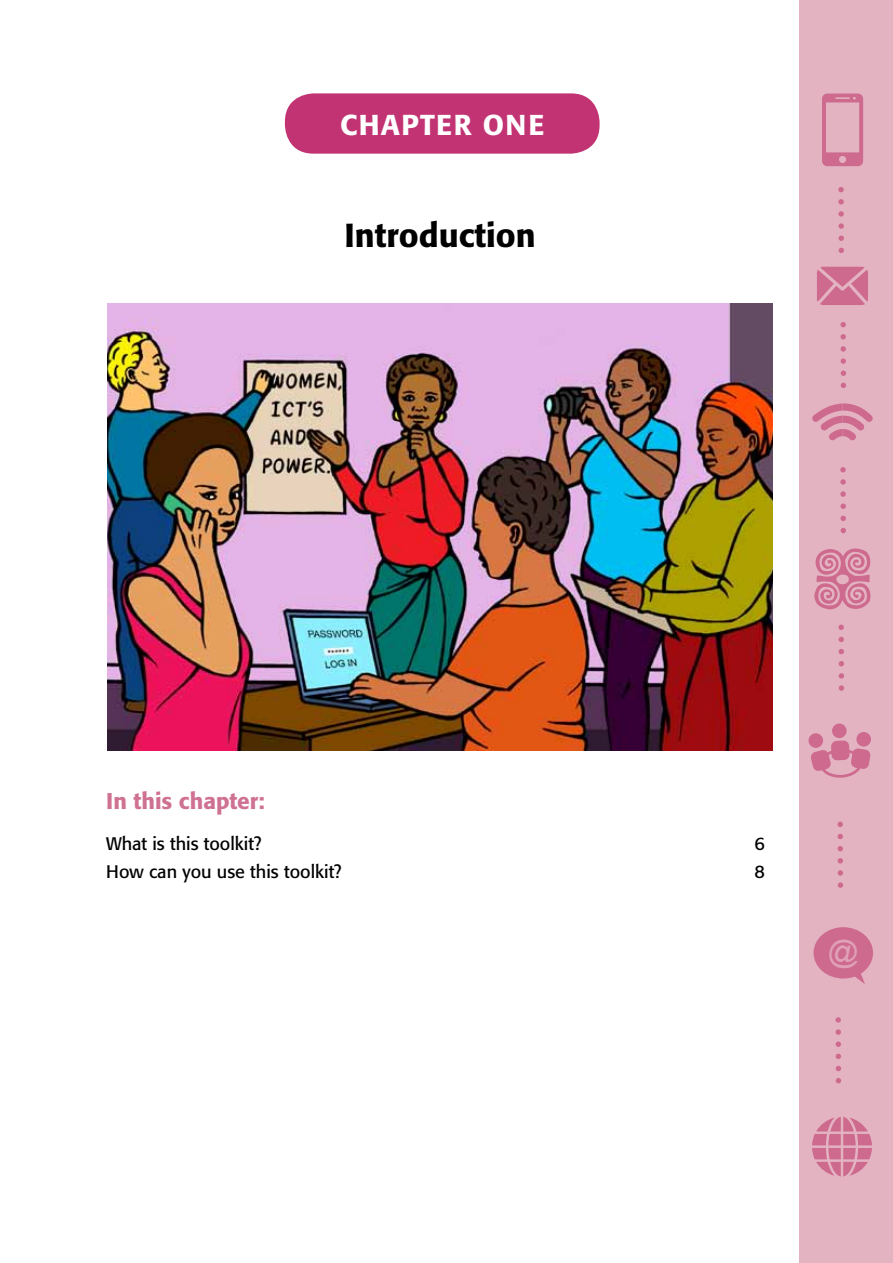
<style>
.page{position:relative;width:893px;height:1263px;background:#fff}
.page>*{position:absolute;margin:0;border:0;box-sizing:border-box;transform-origin:0 0}
.t1{font:500 33px "Formata";color:#000}
.t2{font:30.45px "Arial";color:#fff}
.t3{font:500 28.5px "Formata";letter-spacing:.05em;color:#fff}
.t4{font:500 22.5px "Formata";color:#cf7192}
.t5{font:18px "Formata";color:#000}
</style>
<div class="page">
<div style="left:799px;top:0;width:94px;height:1263px;background:#e3b3c2"></div>
<svg style="left:822px;top:94px;width:41px;height:72px"></svg>
<svg style="left:817px;top:267px;width:51px;height:38px"></svg>
<svg style="left:812px;top:403px;width:61px;height:38px"></svg>
<div style="left:832px;top:723px;width:15px;height:15px;background:#ce6a8e;border-radius:50%"></div>
<div style="left:808px;top:733px;width:15px;height:15px;background:#ce6a8e;border-radius:50%"></div>
<svg style="left:810px;top:740px;width:61px;height:38px"></svg>
<div style="left:856px;top:732px;width:15px;height:15px;background:#ce6a8e;border-radius:50%"></div>
<svg style="left:813px;top:927px;width:60px;height:57px"></svg>
<svg style="left:812px;top:1117px;width:60px;height:59px"></svg>
<svg style="left:838px;top:187px;width:6px;height:5px"></svg>
<svg style="left:838px;top:199px;width:6px;height:5px"></svg>
<svg style="left:838px;top:211px;width:6px;height:6px"></svg>
<svg style="left:838px;top:223px;width:6px;height:6px"></svg>
<svg style="left:838px;top:236px;width:6px;height:5px"></svg>
<svg style="left:839px;top:248px;width:5px;height:5px"></svg>
<svg style="left:840px;top:322px;width:6px;height:5px"></svg>
<svg style="left:840px;top:334px;width:6px;height:5px"></svg>
<svg style="left:840px;top:346px;width:6px;height:6px"></svg>
<svg style="left:841px;top:358px;width:5px;height:6px"></svg>
<svg style="left:841px;top:371px;width:5px;height:5px"></svg>
<svg style="left:841px;top:383px;width:5px;height:5px"></svg>
<svg style="left:840px;top:467px;width:6px;height:5px"></svg>
<svg style="left:840px;top:479px;width:6px;height:6px"></svg>
<svg style="left:840px;top:491px;width:6px;height:6px"></svg>
<svg style="left:840px;top:503px;width:6px;height:6px"></svg>
<svg style="left:840px;top:516px;width:6px;height:5px"></svg>
<svg style="left:841px;top:528px;width:5px;height:5px"></svg>
<svg style="left:838px;top:624px;width:6px;height:6px"></svg>
<svg style="left:838px;top:637px;width:6px;height:5px"></svg>
<svg style="left:839px;top:649px;width:5px;height:5px"></svg>
<svg style="left:839px;top:661px;width:5px;height:5px"></svg>
<svg style="left:839px;top:673px;width:5px;height:6px"></svg>
<svg style="left:839px;top:685px;width:5px;height:6px"></svg>
<svg style="left:837px;top:822px;width:6px;height:5px"></svg>
<svg style="left:837px;top:834px;width:6px;height:5px"></svg>
<svg style="left:838px;top:846px;width:5px;height:5px"></svg>
<svg style="left:838px;top:858px;width:5px;height:5px"></svg>
<svg style="left:838px;top:870px;width:5px;height:6px"></svg>
<svg style="left:838px;top:882px;width:5px;height:6px"></svg>
<svg style="left:835px;top:1017px;width:6px;height:5px"></svg>
<svg style="left:835px;top:1029px;width:6px;height:6px"></svg>
<svg style="left:836px;top:1041px;width:5px;height:6px"></svg>
<svg style="left:836px;top:1054px;width:5px;height:5px"></svg>
<svg style="left:836px;top:1066px;width:5px;height:5px"></svg>
<svg style="left:836px;top:1078px;width:5px;height:5px"></svg>
<svg style="left:814px;top:548px;width:57px;height:61px"></svg>
<div style="left:285px;top:93px;width:315px;height:61px;background:#c23373;border-radius:28px"></div>
<img style="left:108px;top:303px;width:664px;height:447px">
<h3 class="t3" style="left:340px;top:107px;width:206px">chapter one</h3>
<h1 class="t1" style="left:345px;top:215px;width:193px">Introduction</h1>
<p class="t4" style="left:106px;top:787px;width:160px">In this chapter:</p>
<p class="t5" style="left:106px;top:832px;width:157px">What is this toolkit?</p>
<p class="t5" style="left:754px;top:832px;width:12px">6</p>
<p class="t5" style="left:106px;top:861px;width:237px">How can you use this toolkit?</p>
<p class="t5" style="left:754px;top:861px;width:12px">8</p>
<h2 class="t2" style="left:827px;top:931px;width:32px">@</h2>
</div>
